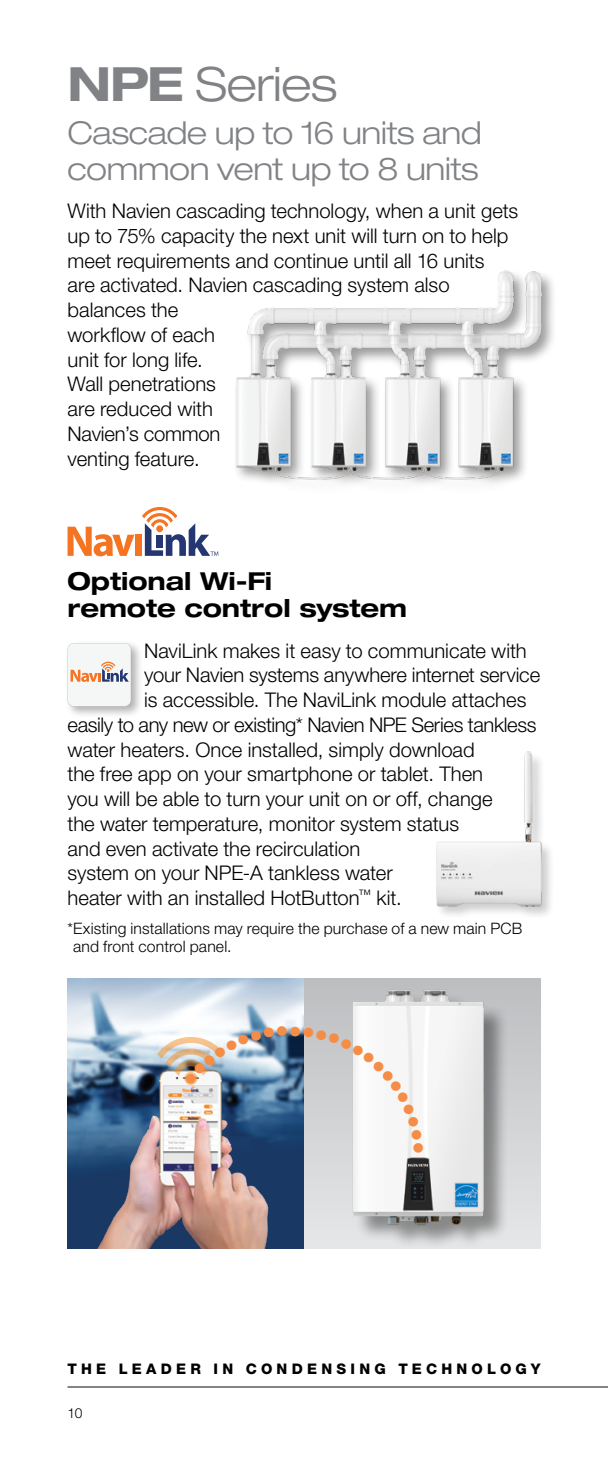
<style>
.page{position:relative;width:608px;height:1458px;background:#fff}
.page>*{position:absolute;margin:0;border:0;box-sizing:border-box;transform-origin:0 0}
._21_Grey_Head{font:300 expanded 47.25px "Helvetica Neue LT Pro";letter-spacing:-.015em;color:#808285}
._14_Grey_Head{font:300 expanded 31.5px/36px "Helvetica Neue LT Pro";letter-spacing:-.015em;color:#808285}
._11_Subheads{font:700 expanded 24.75px/27px "Helvetica Neue LT Pro";letter-spacing:-.005em;color:#000}
._9_light{font:300 20.25px/24.8px "Helvetica Neue LT Pro";color:#000}
._9_light-2{font:300 20.25px "Helvetica Neue LT Pro";letter-spacing:-.02em;color:#000}
._7_Footnote{font:300 15.75px/18px "Helvetica Neue LT Pro";letter-spacing:.01em;color:#000}
.t1{font:800 14.62px "Helvetica Neue LT Pro";letter-spacing:.29em;color:#000}
.t2{font:300 13.72px "Helvetica Neue LT Pro";color:#000}
.s1{font-weight:700}
</style>
<div class="page">
<hr style="left:68px;top:1386px;width:540px;height:2px;background:#808285">
<img style="left:304px;top:979px;width:236px;height:270px">
<img style="left:236px;top:270px;width:317px;height:214px">
<img style="left:436px;top:751px;width:115px;height:164px">
<img style="left:68px;top:992px;width:236px;height:257px">
<svg style="left:68px;top:507px;width:150px;height:49px"></svg>
<div style="left:64px;top:640px;width:79px;height:79px;background:#000;opacity:.3"></div>
<svg style="left:68px;top:643px;width:63px;height:63px"></svg>
<img style="left:148px;top:1026px;width:275px;height:127px">
<p class="_21_Grey_Head" style="left:68px;top:55px;width:271px"><span class="s1">NPE</span> Series</p>
<p class="_14_Grey_Head" style="left:68px;top:114px;width:415px">Cascade up to 16 units and common vent up to 8 units</p>
<p class="_9_light" style="left:68px;top:198px;width:452px">With Navien cascading technology, when a unit gets up to 75% capacity the next unit will turn on to help meet requirements and continue until all 16 units<br>are activated. Navien cascading system also balances the<br>workflow of each<br>unit for long life.<br>Wall penetrations<br>are reduced with<br>Navien’s common<br>venting feature.</p>
<p class="_11_Subheads" style="left:68px;top:567px;width:341px">Optional Wi‑Fi<br>remote control system</p>
<p class="_9_light" style="left:144px;top:638px;width:384px">NaviLink makes it easy to communicate with</p>
<p class="_9_light" style="left:144px;top:662px;width:397px">your Navien systems anywhere internet service</p>
<p class="_9_light" style="left:144px;top:687px;width:384px">is accessible. The NaviLink module attaches</p>
<p class="_9_light-2" style="left:68px;top:712px;width:470px">easily to any new or existing* Navien NPE Series tankless</p>
<p class="_9_light" style="left:68px;top:737px;width:408px">water heaters. Once installed, simply download</p>
<p class="_9_light" style="left:68px;top:761px;width:417px">the free app on your smartphone or tablet. Then</p>
<p class="_9_light" style="left:68px;top:786px;width:426px">you will be able to turn your unit on or off, change</p>
<p class="_9_light" style="left:68px;top:811px;width:393px">the water temperature, monitor system status</p>
<p class="_9_light" style="left:68px;top:836px;width:294px">and even activate the recirculation</p>
<p class="_9_light" style="left:68px;top:860px;width:326px">system on your NPE-A tankless water</p>
<p class="_9_light" style="left:68px;top:885px;width:335px">heater with an installed HotButton<sup>™</sup> kit.</p>
<p class="_7_Footnote" style="left:73px;top:919px;width:450px;text-indent:-6px">*Existing installations may require the purchase of a new main PCB and front control panel.</p>
<p class="t1" style="left:68px;top:1360px;width:474px">THE LEADER IN CONDENSING TECHNOLOGY</p>
<p class="t2" style="left:68px;top:1405px;width:16px">10</p>
</div>
